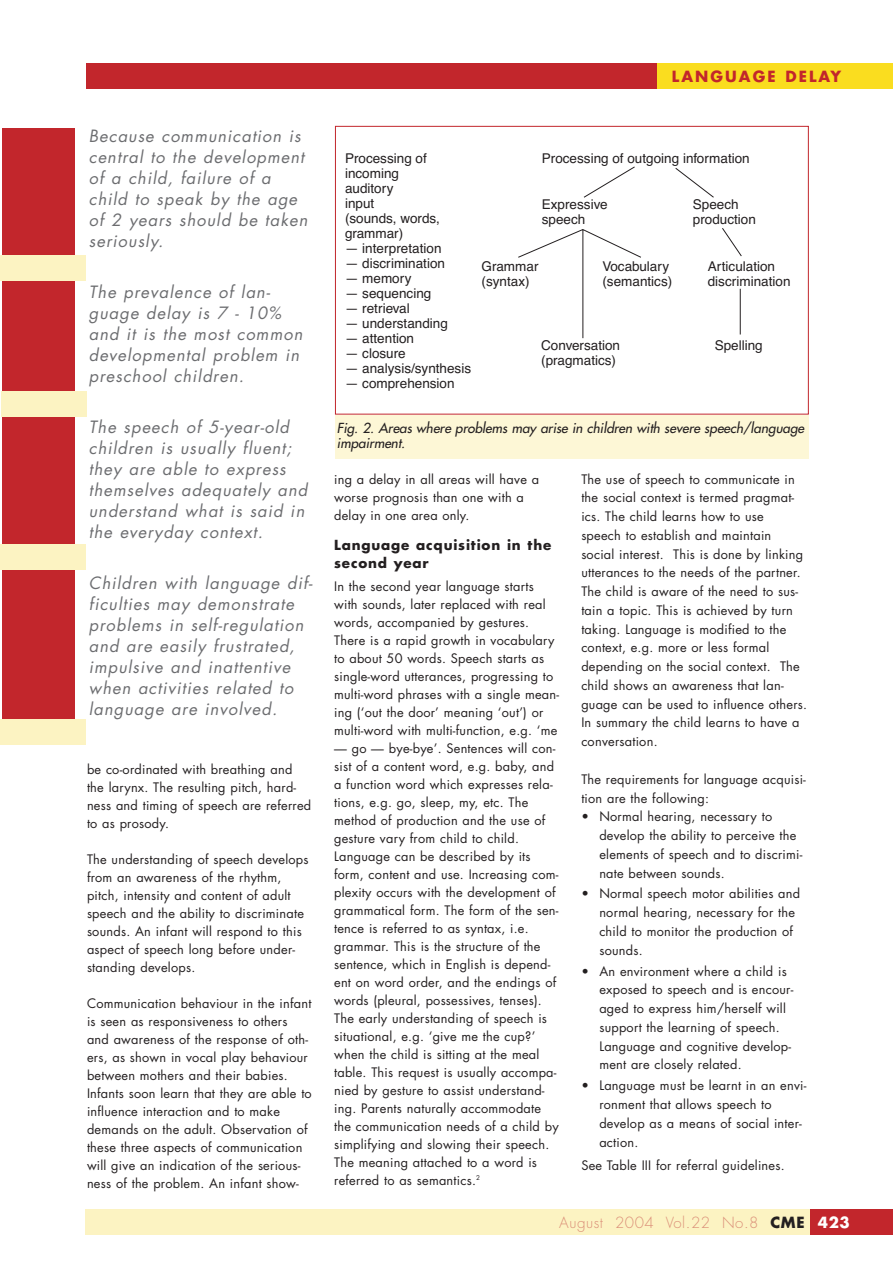
<style>
.page{position:relative;width:893px;height:1262px;background:#fff}
.page>*{position:absolute;margin:0;border:0;box-sizing:border-box;transform-origin:0 0}
.t1{font:italic 16.5px/21px "Futura";letter-spacing:.06em;color:#6c6d70}
.t2{font:300 15px "Futura";letter-spacing:.035em;color:#db9079}
.t3{font:700 15px "Futura";letter-spacing:.135em;color:#c2262c}
.t4{font:13.5px/15px "Helvetica";color:#231f20}
.t5{font:italic 13.5px/15px "Futura";color:#231f20}
.t6{font:700 13.5px/18px "Futura";letter-spacing:.06em;color:#231f20}
.t7{font:12.75px/18px "Futura";letter-spacing:.02em;color:#231f20}
.s1{font-weight:700;color:#231f20}
.s2{font-weight:700;color:#fff}
</style>
<div class="page">
<div style="left:335px;top:415px;width:473px;height:43px;background:#fdf7d6"></div>
<svg style="left:518px;top:166px;width:224px;height:173px"></svg>
<div style="left:335px;top:126px;width:473px;height:288px;border:1px solid #c2262c"></div>
<div style="left:2px;top:128px;width:72px;height:590px;background:#c2262c"></div>
<div style="left:1px;top:255px;width:85px;height:25px;background:#fcf3c2"></div>
<div style="left:2px;top:391px;width:85px;height:26px;background:#fcf3c2"></div>
<div style="left:1px;top:544px;width:85px;height:26px;background:#fcf3c2"></div>
<div style="left:0;top:719px;width:85px;height:25px;background:#fcf3c2"></div>
<div style="left:85px;top:1209px;width:725px;height:26px;background:#fcf3c2"></div>
<div style="left:810px;top:1209px;width:82px;height:25px;background:#c2262c"></div>
<div style="left:87px;top:63px;width:723px;height:26px;background:#c2262c"></div>
<div style="left:657px;top:63px;width:235px;height:26px;background:#fadd1f"></div>
<p class="t1" style="left:89px;top:127px;width:220px">Because communication is central to the development of a child, failure of a child to speak by the age of 2 years should be taken seriously.</p>
<p class="t1" style="left:89px;top:283px;width:215px">The prevalence of lan&shy;guage delay is 7 - 10% and it is the most common developmental problem in preschool children.</p>
<p class="t1" style="left:89px;top:418px;width:220px">The speech of 5-year-old children is usually fluent; they are able to express themselves adequately and understand what is said in the everyday context.</p>
<p class="t1" style="left:89px;top:573px;width:225px">Children with language dif&shy;ficulties may demonstrate problems in self-regulation and are easily frustrated, impulsive and inattentive when activities related to language are involved.</p>
<p class="t7" style="left:87px;top:761px;width:226px">be co-ordinated with breathing and the larynx. The resulting pitch, hard&shy;ness and timing of speech are referred to as prosody.</p>
<p class="t7" style="left:87px;top:851px;width:223px">The understanding of speech develops from an awareness of the rhythm, pitch, intensity and content of adult speech and the ability to discriminate sounds. An infant will respond to this aspect of speech long before under&shy;standing develops.</p>
<p class="t7" style="left:87px;top:995px;width:226px">Communication behaviour in the infant is seen as responsiveness to others and awareness of the response of oth&shy;ers, as shown in vocal play behaviour between mothers and their babies.<br>Infants soon learn that they are able to influence interaction and to make demands on the adult. Observation of these three aspects of communication will give an indication of the serious&shy;ness of the problem. An infant show-</p>
<p class="t3" style="left:672px;top:70px;width:171px">LANGUAGE DELAY</p>
<p class="t4" style="left:345px;top:152px;width:96px">Processing of incoming auditory<br>input<br>(sounds, words, grammar)</p>
<p class="t4" style="left:345px;top:242px;width:98px">— interpretation</p>
<p class="t4" style="left:345px;top:257px;width:101px">— discrimination</p>
<p class="t4" style="left:345px;top:272px;width:68px">— memory</p>
<p class="t4" style="left:345px;top:287px;width:88px">— sequencing</p>
<p class="t4" style="left:345px;top:302px;width:66px">— retrieval</p>
<p class="t4" style="left:345px;top:317px;width:104px">— understanding</p>
<p class="t4" style="left:345px;top:332px;width:71px">— attention</p>
<p class="t4" style="left:345px;top:347px;width:62px">— closure</p>
<p class="t4" style="left:345px;top:362px;width:128px">— analysis/synthesis</p>
<p class="t4" style="left:345px;top:377px;width:111px">— comprehension</p>
<p class="t4" style="left:542px;top:152px;width:209px">Processing of outgoing information</p>
<p class="t4" style="left:542px;top:198px;width:67px">Expressive speech</p>
<p class="t4" style="left:693px;top:198px;width:65px">Speech production</p>
<p class="t4" style="left:481px;top:260px;width:58px">Grammar (syntax)</p>
<p class="t4" style="left:602px;top:260px;width:71px">Vocabulary (semantics)</p>
<p class="t4" style="left:707px;top:260px;width:84px">Articulation discrimination</p>
<p class="t4" style="left:541px;top:338px;width:80px">Conversation (pragmatics)</p>
<p class="t4" style="left:714px;top:338px;width:50px">Spelling</p>
<p class="t5" style="left:337px;top:421px;width:469px">Fig. 2. Areas where problems may arise in children with severe speech/language impairment.</p>
<p class="t7" style="left:334px;top:471px;width:206px">ing a delay in all areas will have a worse prognosis than one with a delay in one area only.</p>
<p class="t6" style="left:334px;top:537px;width:219px">Language acquisition in the second year</p>
<p class="t7" style="left:334px;top:578px;width:226px">In the second year language starts with sounds, later replaced with real words, accompanied by gestures.<br>There is a rapid growth in vocabulary to about 50 words. Speech starts as single-word utterances, progressing to multi-word phrases with a single mean&shy;ing (‘out the door’ meaning ‘out’) or multi-word with multi-function, e.g. ‘me</p>
<p class="t7" style="left:334px;top:740px;width:226px">— go — bye-bye’. Sentences will con&shy;sist of a content word, e.g. baby, and a function word which expresses rela&shy;tions, e.g. go, sleep, my, etc. The method of production and the use of gesture vary from child to child.<br>Language can be described by its form, content and use. Increasing com&shy;plexity occurs with the development of grammatical form. The form of the sen&shy;tence is referred to as syntax, i.e. grammar. This is the structure of the sentence, which in English is depend&shy;ent on word order, and the endings of words (pleural, possessives, tenses).<br>The early understanding of speech is situational, e.g. ‘give me the cup?’ when the child is sitting at the meal table. This request is usually accompa&shy;nied by gesture to assist understand&shy;ing. Parents naturally accommodate the communication needs of a child by simplifying and slowing their speech.<br>The meaning attached to a word is referred to as semantics.<sup>2</sup></p>
<p class="t7" style="left:581px;top:470px;width:227px;line-height:18.8px">The use of speech to communicate in the social context is termed pragmat&shy;ics. The child learns how to use<br>speech to establish and maintain social interest. This is done by linking utterances to the needs of the partner.<br>The child is aware of the need to sus&shy;tain a topic. This is achieved by turn taking. Language is modified to the context, e.g. more or less formal depending on the social context. The child shows an awareness that lan&shy;guage can be used to influence others.<br>In summary the child learns to have a conversation.</p>
<p class="t7" style="left:581px;top:770px;width:226px;line-height:18.8px">The requirements for language acquisi&shy;tion are the following:</p>
<p class="t7" style="left:599px;top:808px;width:205px;line-height:18.8px;text-indent:-18px">• Normal hearing, necessary to develop the ability to perceive the elements of speech and to discrimi&shy;nate between sounds.</p>
<p class="t7" style="left:599px;top:885px;width:202px;line-height:18.8px;text-indent:-18px">• Normal speech motor abilities and normal hearing, necessary for the child to monitor the production of sounds.</p>
<p class="t7" style="left:599px;top:962px;width:195px;line-height:18.8px;text-indent:-18px">• An environment where a child is exposed to speech and is encour&shy;aged to express him/herself will support the learning of speech.<br>Language and cognitive develop&shy;ment are closely related.</p>
<p class="t7" style="left:599px;top:1077px;width:208px;line-height:18.8px;text-indent:-18px">• Language must be learnt in an envi&shy;ronment that allows speech to develop as a means of social inter&shy;action.</p>
<p class="t7" style="left:581px;top:1156px;width:205px">See Table III for referral guidelines.</p>
<p class="t2" style="left:559px;top:1215px;width:292px">August 2004 Vol.22 No.8 <span class="s1">CME</span> <span class="s2">423</span></p>
</div>
